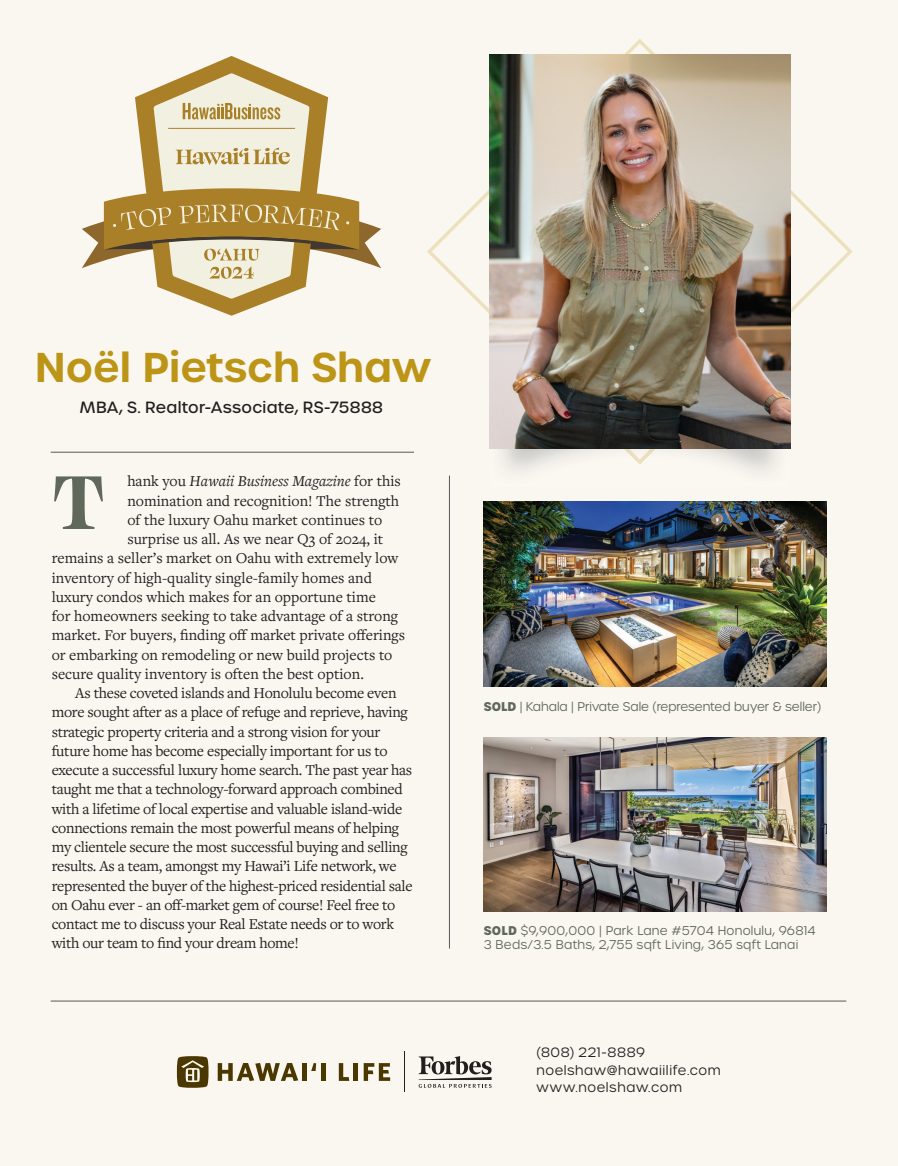
<style>
.page{position:relative;width:898px;height:1166px;background:#faf7f1}
.page>*{position:absolute;margin:0;border:0;box-sizing:border-box;transform-origin:0 0}
.t1{font:700 87.5px "Swear Display";color:#5f685a}
.t2{font:600 40.25px "Urbane";color:#bc9517}
.t3{font:15.75px "Freight Text Pro";letter-spacing:-.02em;color:#231f20}
.t4{font:15.75px "Freight Text Pro";color:#231f20}
.t5{font:italic 15.75px "Freight Text Pro";color:#231f20}
.t6{font:500 15.75px "Urbane";letter-spacing:.015em;color:#231f20}
.t7{font:300 13.12px/17.5px "Urbane";letter-spacing:.045em;color:#231f20}
.t8{font:300 12.25px/14px "Urbane";letter-spacing:.02em;color:#5f685a}
.t9{font:300 12.25px "Urbane";color:#5f685a}
.s1{font-style:normal}
.s2{font-weight:700}
</style>
<div class="page">
<hr style="left:51px;top:1000px;width:795px;height:1px;background:#57585a">
<svg style="left:135px;top:56px;width:193px;height:259px;fill:#faf7f1"></svg>
<svg style="left:82px;top:73px;width:299px;height:226px"></svg>
<hr style="left:51px;top:452px;width:363px;height:1px;background:#57585a">
<div style="left:427px;top:39px;width:426px;height:425px;background:#faf7f1"></div>
<img style="left:491px;top:464px;width:298px;height:21px">
<img style="left:491px;top:449px;width:298px;height:15px">
<img style="left:489px;top:54px;width:301px;height:395px">
<hr style="left:449px;top:475px;width:1px;height:473px;background:#57585a">
<hr style="left:404px;top:1051px;width:1px;height:41px;background:#231f20">
<svg style="left:419px;top:1056px;width:72px;height:31px"></svg>
<svg style="left:176px;top:1055px;width:33px;height:33px"></svg>
<svg style="left:218px;top:1062px;width:80px;height:19px"></svg>
<div style="left:302px;top:1063px;width:5px;height:17px;background:#4a3800"></div>
<svg style="left:311px;top:1062px;width:5px;height:9px"></svg>
<hr style="left:321px;top:1063px;width:4px;height:17px;background:#4a3800">
<svg style="left:339px;top:1063px;width:10px;height:17px"></svg>
<hr style="left:354px;top:1063px;width:4px;height:17px;background:#4a3800">
<svg style="left:364px;top:1063px;width:26px;height:17px"></svg>
<img style="left:484px;top:501px;width:342px;height:185px">
<img style="left:484px;top:737px;width:342px;height:174px">
<h2 class="t2" style="left:35px;top:340px;width:398px">Noël Pietsch Shaw</h2>
<p class="t6" style="left:80px;top:397px;width:304px">MBA, S. Realtor-Associate, RS-75888</p>
<p class="t5" style="left:127px;top:471px;width:275px"><span class="s1">hank you</span> Hawaii Business Magazine <span class="s1">for this</span></p>
<p class="t4" style="left:127px;top:490px;width:273px">nomination and recognition! The strength</p>
<p class="t4" style="left:127px;top:509px;width:256px">of the luxury Oahu market continues to</p>
<p class="t4" style="left:127px;top:528px;width:257px">surprise us all. As we near Q3 of 2024, it</p>
<p class="t4" style="left:52px;top:548px;width:348px">remains a seller’s market on Oahu with extremely low</p>
<p class="t4" style="left:52px;top:567px;width:322px">inventory of high-quality single-family homes and</p>
<p class="t4" style="left:52px;top:586px;width:326px">luxury condos which makes for an opportune time</p>
<p class="t4" style="left:52px;top:605px;width:348px">for homeowners seeking to take advantage of a strong</p>
<p class="t4" style="left:52px;top:625px;width:355px">market. For buyers, finding off market private offerings</p>
<p class="t4" style="left:52px;top:644px;width:342px">or embarking on remodeling or new build projects to</p>
<p class="t4" style="left:52px;top:663px;width:314px">secure quality inventory is often the best option.</p>
<p class="t3" style="left:75px;top:682px;width:323px">As these coveted islands and Honolulu become even</p>
<p class="t3" style="left:52px;top:702px;width:358px">more sought after as a place of refuge and reprieve, having</p>
<p class="t3" style="left:52px;top:721px;width:330px">strategic property criteria and a strong vision for your</p>
<p class="t3" style="left:52px;top:740px;width:337px">future home has become especially important for us to</p>
<p class="t3" style="left:52px;top:759px;width:362px">execute a successful luxury home search. The past year has</p>
<p class="t3" style="left:52px;top:779px;width:353px">taught me that a technology-forward approach combined</p>
<p class="t3" style="left:52px;top:798px;width:352px">with a lifetime of local expertise and valuable island-wide</p>
<p class="t3" style="left:52px;top:817px;width:349px">connections remain the most powerful means of helping</p>
<p class="t3" style="left:52px;top:836px;width:357px">my clientele secure the most successful buying and selling</p>
<p class="t3" style="left:52px;top:856px;width:346px">results. As a team, amongst my Hawai’i Life network, we</p>
<p class="t3" style="left:52px;top:875px;width:362px">represented the buyer of the highest-priced residential sale</p>
<p class="t3" style="left:52px;top:894px;width:345px">on Oahu ever - an off-market gem of course! Feel free to</p>
<p class="t3" style="left:52px;top:913px;width:344px">contact me to discuss your Real Estate needs or to work</p>
<p class="t3" style="left:52px;top:933px;width:249px">with our team to find your dream home!</p>
<h1 class="t1" style="left:52px;top:444px;width:55px">T</h1>
<p class="t9" style="left:484px;top:699px;width:339px"><span class="s2">SOLD</span> | Kahala | Private Sale (represented buyer &amp; seller)</p>
<p class="t8" style="left:484px;top:923px;width:333px"><span class="s2">SOLD</span> $9,900,000 | Park Lane #5704 Honolulu, 96814<br>3 Beds/3.5 Baths, 2,755 sqft Living, 365 sqft Lanai</p>
<p class="t7" style="left:536px;top:1043px;width:186px">(808) 221-8889 noelshaw@hawaiilife.com www.noelshaw.com</p>
</div>
